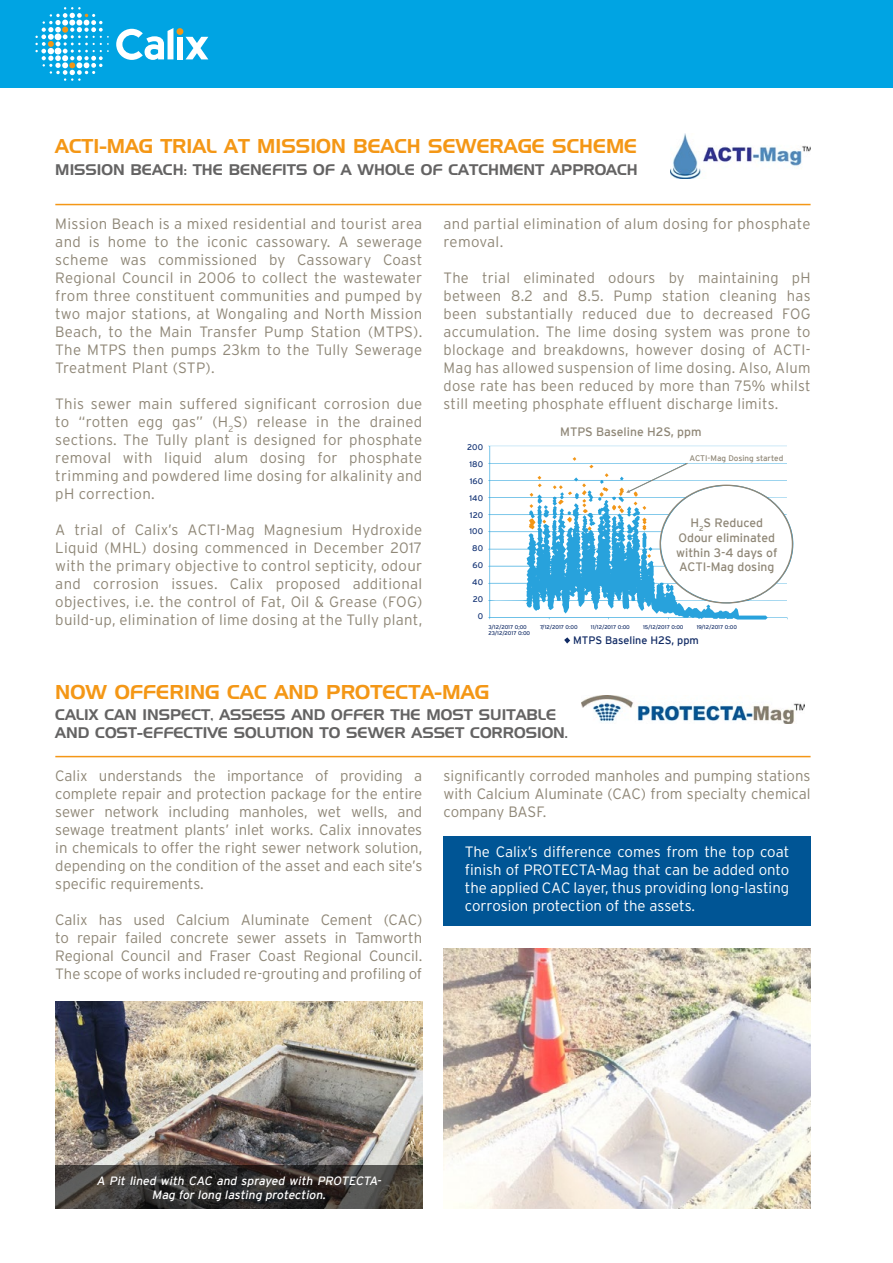
<style>
.page{position:relative;width:893px;height:1263px;background:#fff}
.page>*{position:absolute;margin:0;border:0;box-sizing:border-box;transform-origin:0 0}
.t1{font:19.5px "Handel Gothic";color:#f49716}
.t2{font:300 15px/18px "Interstate";letter-spacing:.01em;color:#8f8777;text-align:justify}
.t3{font:300 15px/18px "Interstate";color:#fff;text-align:justify}
.t4{font:15px/18px "Handel Gothic";color:#646363}
.t5{font:12.15px/14.5px "Interstate";color:#8f8777;text-align:center}
.t6{font:italic 12px/14.4px "Interstate";color:#fff;text-align:center}
.t7{font:10.8px "Interstate";color:#102a64}
.t8{font:8.1px/17px "Interstate";color:#123274;text-align:right}
.t9{font:8.1px "Interstate";color:#8f8777}
.t10{font:5.4px "Interstate";color:#102a64}
</style>
<div class="page">
<div style="left:444px;top:836px;width:367px;height:89px;background:#005595"></div>
<img style="left:581px;top:696px;width:224px;height:27px">
<hr style="left:55px;top:204px;width:756px;height:1px;background:#f49716">
<hr style="left:55px;top:756px;width:756px;height:1px;background:#f49716">
<img style="left:444px;top:949px;width:367px;height:260px">
<img style="left:55px;top:1002px;width:367px;height:163px">
<svg style="left:55px;top:1165px;width:367px;height:44px;background:#3a3634"></svg>
<img style="left:670px;top:133px;width:141px;height:46px">
<svg style="left:488px;top:446px;width:306px;height:173px"></svg>
<svg style="left:573px;top:457px;width:3px;height:4px"></svg>
<svg style="left:530px;top:493px;width:3px;height:4px"></svg>
<svg style="left:538px;top:476px;width:4px;height:11px"></svg>
<svg style="left:589px;top:465px;width:4px;height:3px"></svg>
<svg style="left:553px;top:485px;width:19px;height:20px"></svg>
<svg style="left:529px;top:504px;width:4px;height:4px"></svg>
<svg style="left:582px;top:483px;width:6px;height:30px"></svg>
<svg style="left:529px;top:518px;width:6px;height:11px"></svg>
<svg style="left:588px;top:526px;width:3px;height:4px"></svg>
<svg style="left:647px;top:554px;width:4px;height:4px"></svg>
<svg style="left:542px;top:520px;width:4px;height:4px"></svg>
<svg style="left:567px;top:517px;width:5px;height:6px"></svg>
<svg style="left:600px;top:462px;width:89px;height:68px"></svg>
<svg style="left:564px;top:637px;width:6px;height:6px"></svg>
<div style="left:0;top:0;width:893px;height:87px;background:#00a4e3"></div>
<svg style="left:35px;top:7px;width:74px;height:74px"></svg>
<div style="left:177px;top:28px;width:6px;height:7px;background:#f49716;border-radius:50%"></div>
<div style="left:177px;top:37px;width:6px;height:22px;background:#fff"></div>
<svg style="left:186px;top:37px;width:22px;height:22px"></svg>
<svg style="left:116px;top:28px;width:57px;height:32px"></svg>
<h1 class="t1" style="left:55px;top:137px;width:583px">ACTI-MAG TRIAL AT MISSION BEACH SEWERAGE SCHEME</h1>
<p class="t4" style="left:55px;top:162px;width:584px">MISSION BEACH: THE BENEFITS OF A WHOLE OF CATCHMENT APPROACH</p>
<p class="t2" style="left:55px;top:214px;width:369px">Mission Beach is a mixed residential and tourist area and is home to the iconic cassowary. A sewerage scheme was commissioned by Cassowary Coast Regional Council in 2006 to collect the wastewater from three constituent communities and pumped by two major stations, at Wongaling and North Mission Beach, to the Main Transfer Pump Station (MTPS).<br>The MTPS then pumps 23km to the Tully Sewerage Treatment Plant (STP).</p>
<p class="t2" style="left:55px;top:394px;width:368px">This sewer main suffered significant corrosion due to “rotten egg gas” (H<sub>2</sub>S) release in the drained sections. The Tully plant is designed for phosphate removal with liquid alum dosing for phosphate trimming and powdered lime dosing for alkalinity and pH correction.</p>
<p class="t2" style="left:55px;top:520px;width:368px">A trial of Calix’s ACTI-Mag Magnesium Hydroxide Liquid (MHL) dosing commenced in December 2017 with the primary objective to control septicity, odour and corrosion issues. Calix proposed additional objectives, i.e. the control of Fat, Oil &amp; Grease (FOG) build-up, elimination of lime dosing at the Tully plant,</p>
<p class="t2" style="left:444px;top:214px;width:368px">and partial elimination of alum dosing for phosphate removal.</p>
<p class="t2" style="left:444px;top:268px;width:368px">The trial eliminated odours by maintaining pH between 8.2 and 8.5. Pump station cleaning has been substantially reduced due to decreased FOG accumulation. The lime dosing system was prone to blockage and breakdowns, however dosing of ACTI-Mag has allowed suspension of lime dosing. Also, Alum dose rate has been reduced by more than 75% whilst still meeting phosphate effluent discharge limits.</p>
<p class="t8" style="left:467px;top:438px;width:17px">200<br>180<br>160<br>140<br>120<br>100<br>80<br>60<br>40<br>20<br>0</p>
<p class="t5" style="left:560px;top:425px;width:143px">MTPS Baseline H2S, ppm</p>
<p class="t9" style="left:689px;top:454px;width:95px">ACTI-Mag Dosing started</p>
<p class="t5" style="left:676px;top:516px;width:103px">H<sub>2</sub>S Reduced<br>Odour eliminated within 3-4 days of<br>ACTI-Mag dosing</p>
<p class="t10" style="left:488px;top:624px;width:40px">3/12/2017 0;00</p>
<p class="t10" style="left:540px;top:624px;width:39px">7/12/2017 0:00</p>
<p class="t10" style="left:591px;top:624px;width:41px">11/12/2017 0:00</p>
<p class="t10" style="left:643px;top:624px;width:42px">15/12/2017 0:00</p>
<p class="t10" style="left:697px;top:624px;width:42px">19/12/2017 0:00</p>
<p class="t10" style="left:488px;top:630px;width:43px">23/12/2017 0:00</p>
<p class="t7" style="left:573px;top:634px;width:127px">MTPS Baseline H2S, ppm</p>
<h1 class="t1" style="left:55px;top:683px;width:435px">NOW OFFERING CAC AND PROTECTA-MAG</h1>
<p class="t4" style="left:55px;top:706px;width:514px">CALIX CAN INSPECT, ASSESS AND OFFER THE MOST SUITABLE<br>AND COST-EFFECTIVE SOLUTION TO SEWER ASSET CORROSION.</p>
<p class="t2" style="left:55px;top:766px;width:369px">Calix understands the importance of providing a complete repair and protection package for the entire sewer network including manholes, wet wells, and sewage treatment plants’ inlet works. Calix innovates in chemicals to offer the right sewer network solution, depending on the condition of the asset and each site’s specific requirements.</p>
<p class="t2" style="left:55px;top:910px;width:368px">Calix has used Calcium Aluminate Cement (CAC) to repair failed concrete sewer assets in Tamworth Regional Council and Fraser Coast Regional Council.<br>The scope of works included re-grouting and profiling of</p>
<p class="t2" style="left:444px;top:766px;width:368px">significantly corroded manholes and pumping stations with Calcium Aluminate (CAC) from specialty chemical company BASF.</p>
<p class="t3" style="left:465px;top:842px;width:326px">The Calix’s difference comes from the top coat finish of PROTECTA-Mag that can be added onto the applied CAC layer, thus providing long-lasting corrosion protection of the assets.</p>
<p class="t6" style="left:96px;top:1173px;width:289px">A Pit lined with CAC and sprayed with PROTECTA-<br>Mag for long lasting protection.</p>
</div>
